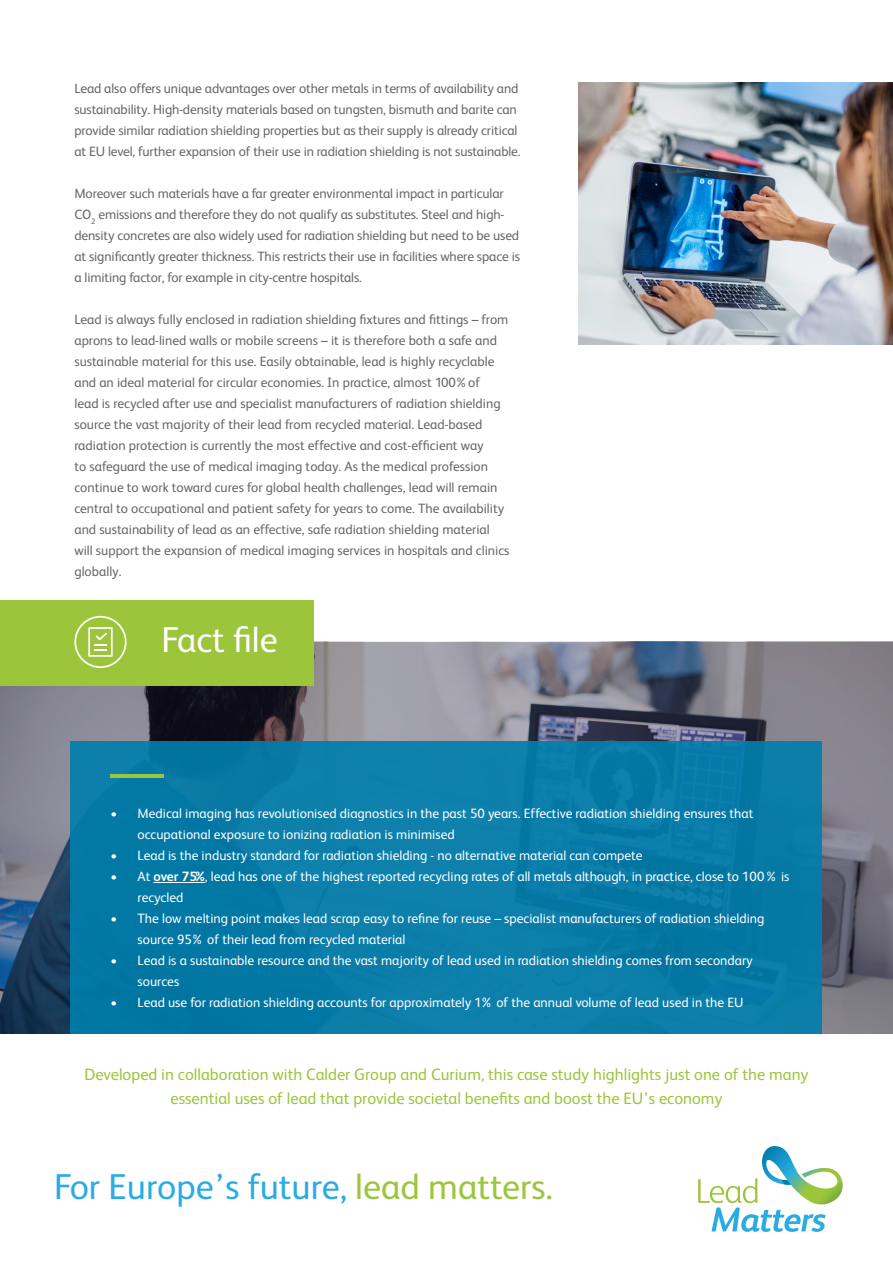
<style>
.page{position:relative;width:893px;height:1263px;background:#fff}
.page>*{position:absolute;margin:0;border:0;box-sizing:border-box;transform-origin:0 0}
.t1{font:36px "FS Albert";color:#2babe3}
.t2{font:36px "FS Albert";color:#fff}
.t3{font:16.5px/24px "FS Albert";color:#9dc53c;text-align:center}
.t4{font:13.5px/21px "FS Albert";letter-spacing:-.005em;color:#676767}
.t5{font:13.5px/21px "FS Albert";color:#fff}
.s1{font-weight:700}
.s2{color:#9dc53c}
</style>
<div class="page">
<svg style="left:698px;top:1146px;width:145px;height:86px"></svg>
<img style="left:578px;top:83px;width:315px;height:261px">
<svg style="left:0;top:642px;width:893px;height:392px;background:#6e727f"></svg>
<div style="left:0;top:600px;width:313px;height:85px;background:#9dc53c"></div>
<div style="left:71px;top:742px;width:751px;height:292px;background:#097ca8"></div>
<hr style="left:111px;top:774px;width:53px;height:3px;background:#9dc53c">
<hr style="left:154px;top:882px;width:51px;height:1px;background:#fff">
<svg style="left:74px;top:616px;width:53px;height:52px"></svg>
<p class="t4" style="left:74px;top:78px;width:448px">Lead also offers unique advantages over other metals in terms of availability and sustainability. High-density materials based on tungsten, bismuth and barite can provide similar radiation shielding properties but as their supply is already critical at EU level, further expansion of their use in radiation shielding is not sustainable.</p>
<p class="t4" style="left:74px;top:183px;width:447px">Moreover such materials have a far greater environmental impact in particular CO<sub>2</sub> emissions and therefore they do not qualify as substitutes. Steel and high&shy;density concretes are also widely used for radiation shielding but need to be used at significantly greater thickness. This restricts their use in facilities where space is a limiting factor, for example in city-centre hospitals.</p>
<p class="t4" style="left:74px;top:309px;width:437px">Lead is always fully enclosed in radiation shielding fixtures and fittings – from aprons to lead-lined walls or mobile screens – it is therefore both a safe and sustainable material for this use. Easily obtainable, lead is highly recyclable and an ideal material for circular economies. In practice, almost 100%of<br>lead is recycled after use and specialist manufacturers of radiation shielding source the vast majority of their lead from recycled material. Lead-based radiation protection is currently the most effective and cost-efficient way<br>to safeguard the use of medical imaging today. As the medical profession continue to work toward cures for global health challenges, lead will remain central to occupational and patient safety for years to come. The availability and sustainability of lead as an effective, safe radiation shielding material will support the expansion of medical imaging services in hospitals and clinics globally.</p>
<h1 class="t2" style="left:162px;top:616px;width:118px">Fact file</h1>
<p class="t5" style="left:138px;top:802px;width:617px;text-indent:-27px">• Medical imaging has revolutionised diagnostics in the past 50 years. Effective radiation shielding ensures that occupational exposure to ionizing radiation is minimised</p>
<p class="t5" style="left:111px;top:844px;width:533px">• Lead is the industry standard for radiation shielding - no alternative material can compete</p>
<p class="t5" style="left:138px;top:865px;width:653px;text-indent:-27px">• At <span class="s1">over 75%</span>, lead has one of the highest reported recycling rates of all metals although, in practice, close to 100% is recycled</p>
<p class="t5" style="left:138px;top:907px;width:628px;text-indent:-27px">• The low melting point makes lead scrap easy to refine for reuse – specialist manufacturers of radiation shielding source 95% of their lead from recycled material</p>
<p class="t5" style="left:138px;top:949px;width:617px;text-indent:-27px">• Lead is a sustainable resource and the vast majority of lead used in radiation shielding comes from secondary sources</p>
<p class="t5" style="left:111px;top:991px;width:635px">• Lead use for radiation shielding accounts for approximately 1% of the annual volume of lead used in the EU</p>
<p class="t3" style="left:84px;top:1062px;width:726px">Developed in collaboration with Calder Group and Curium, this case study highlights just one of the many essential uses of lead that provide societal benefits and boost the EU’s economy</p>
<h1 class="t1" style="left:54px;top:1163px;width:500px">For Europe’s future, <span class="s2">lead matters.</span></h1>
</div>
